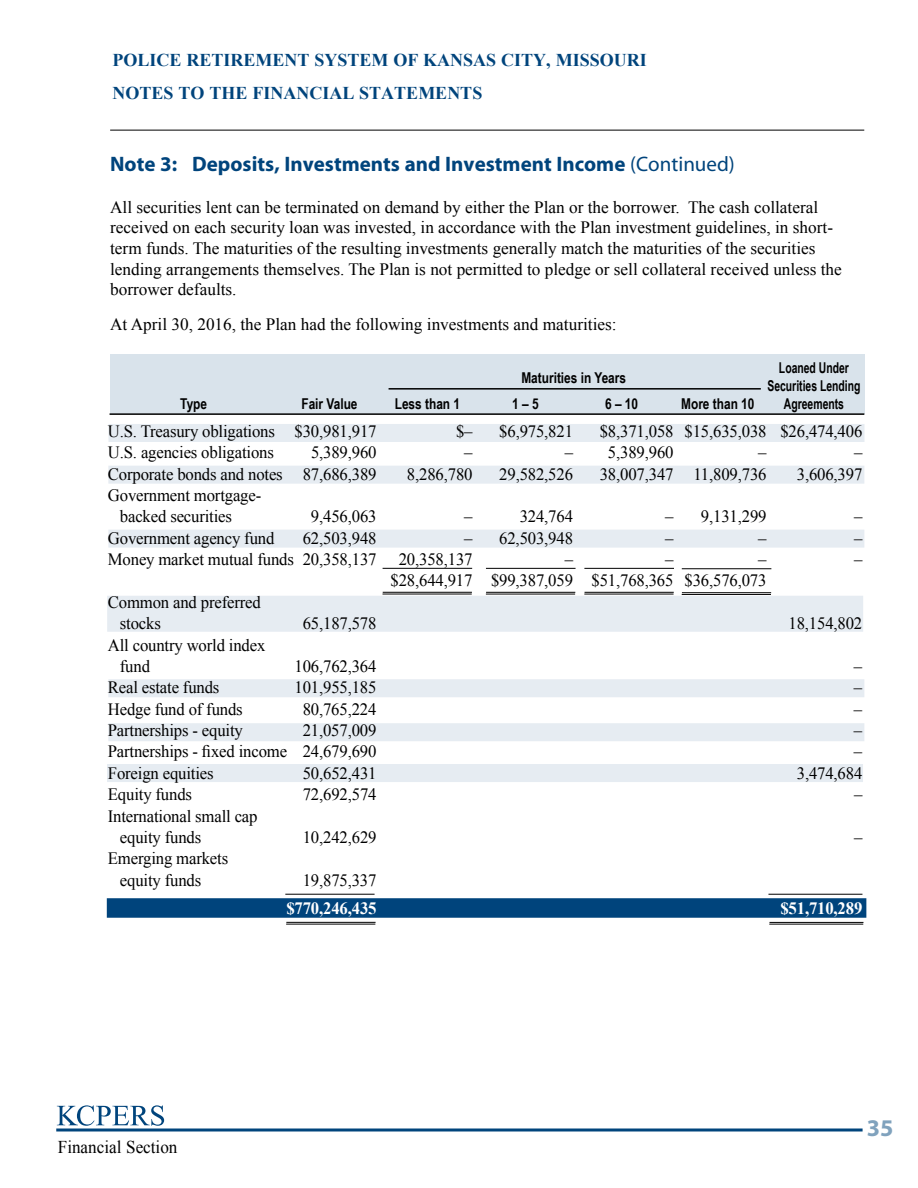
<style>
.page{position:relative;width:918px;height:1188px;background:#fff}
.page>*{position:absolute;margin:0;border:0;box-sizing:border-box;transform-origin:0 0}
.t1{font:700 24px "Myriad";color:#80a2bd}
.t2{font:700 21px "Myriad";color:#00447c}
.t3{font:700 18px/32.4px "Times New Roman";color:#00447c}
.t4{font:18px "Times New Roman";color:#000;scale:.95 1}
.t5{font:17.25px/21.3px "Times New Roman";letter-spacing:-.01em;color:#000}
.t6{font:700 17.25px "Times New Roman";letter-spacing:-.01em;color:#fff}
.t7{font:700 15px "Arial Narrow";color:#000}
.t8{font:700 15px/18px "Arial Narrow";color:#000;text-align:center;scale:.85 1}
.s1{font-weight:400}
</style>
<div class="page">
<svg style="left:57px;top:1105px;width:107px;height:21px"></svg>
<hr style="left:56px;top:1129px;width:807px;height:3px;background:#00447c">
<hr style="left:110px;top:130px;width:754px;height:1px;background:#000">
<div style="left:107px;top:898px;width:759px;height:20px;background:#00447c"></div>
<div style="left:107px;top:764px;width:756px;height:18px;background:#e6ecf2"></div>
<div style="left:109px;top:424px;width:756px;height:18px;background:#e6ecf2"></div>
<div style="left:108px;top:466px;width:756px;height:18px;background:#e6ecf2"></div>
<div style="left:108px;top:530px;width:756px;height:18px;background:#e6ecf2"></div>
<div style="left:108px;top:679px;width:756px;height:18px;background:#e6ecf2"></div>
<div style="left:108px;top:723px;width:756px;height:18px;background:#e6ecf2"></div>
<hr style="left:383px;top:594px;width:89px;height:1px;background:#000">
<hr style="left:383px;top:592px;width:89px;height:1px;background:#000">
<hr style="left:383px;top:568px;width:89px;height:1px;background:#000">
<hr style="left:486px;top:594px;width:89px;height:1px;background:#000">
<hr style="left:486px;top:592px;width:89px;height:1px;background:#000">
<hr style="left:486px;top:568px;width:90px;height:1px;background:#000">
<hr style="left:584px;top:594px;width:90px;height:1px;background:#000">
<hr style="left:585px;top:592px;width:89px;height:1px;background:#000">
<hr style="left:584px;top:568px;width:90px;height:1px;background:#000">
<hr style="left:682px;top:594px;width:89px;height:1px;background:#000">
<hr style="left:682px;top:592px;width:89px;height:1px;background:#000">
<hr style="left:682px;top:568px;width:89px;height:1px;background:#000">
<div style="left:110px;top:354px;width:755px;height:60px;background:#d9e3eb"></div>
<hr style="left:389px;top:388px;width:372px;height:2px;background:#000">
<hr style="left:110px;top:413px;width:754px;height:2px;background:#000">
<div style="left:107px;top:596px;width:756px;height:36px;background:#e6ecf2"></div>
<hr style="left:769px;top:924px;width:94px;height:1px;background:#000">
<hr style="left:769px;top:922px;width:94px;height:1px;background:#000">
<hr style="left:286px;top:924px;width:89px;height:1px;background:#000">
<hr style="left:286px;top:922px;width:90px;height:1px;background:#000">
<hr style="left:768px;top:894px;width:94px;height:1px;background:#000">
<hr style="left:285px;top:894px;width:90px;height:1px;background:#000">
<p class="t3" style="left:112px;top:44px;width:536px">POLICE RETIREMENT SYSTEM OF KANSAS CITY, MISSOURI<br>NOTES</p>
<p class="t3" style="left:178px;top:76px;width:45px">TO THE</p>
<p class="t3" style="left:252px;top:76px;width:24px">FINANCIAL</p>
<p class="t3" style="left:359px;top:76px;width:24px">STATEMENTS</p>
<p class="t2" style="left:110px;top:153px;width:626px">Note 3: Deposits, Investments and Investment Income <span class="s1">(Continued)</span></p>
<p class="t5" style="left:110px;top:196px;width:733px;line-height:20.7px">All securities lent can be terminated on demand by either the Plan or the borrower. The cash collateral received on each security loan was invested, in accordance with the Plan investment guidelines, in short&shy;term funds. The maturities of the resulting investments generally match the maturities of the securities lending arrangements themselves. The Plan is not permitted to pledge or sell collateral received unless the borrower defaults.</p>
<p class="t5" style="left:110px;top:313px;width:508px">At April 30, 2016, the Plan had the following investments and maturities:</p>
<p class="t7" style="left:521px;top:367px;width:106px">Maturities in Years</p>
<p class="t7" style="left:180px;top:392px;width:28px">Type</p>
<p class="t7" style="left:301px;top:392px;width:58px">Fair Value</p>
<p class="t7" style="left:395px;top:392px;width:67px">Less than 1</p>
<p class="t7" style="left:512px;top:392px;width:28px">1 – 5</p>
<p class="t7" style="left:605px;top:392px;width:35px">6 – 10</p>
<p class="t7" style="left:681px;top:392px;width:75px">More than 10</p>
<p class="t8" style="left:767px;top:358px;width:111px">Loaned Under<br>Securities Lending<br>Agreements</p>
<p class="t5" style="left:108px;top:420px;width:270px">U.S. Treasury obligations $30,981,917</p>
<p class="t5" style="left:456px;top:420px;width:18px">$–</p>
<p class="t5" style="left:499px;top:420px;width:75px">$6,975,821</p>
<p class="t5" style="left:600px;top:420px;width:264px">$8,371,058 $15,635,038 $26,474,406</p>
<p class="t5" style="left:108px;top:441px;width:168px">U.S. agencies obligations</p>
<p class="t5" style="left:311px;top:441px;width:67px">5,389,960</p>
<p class="t5" style="left:464px;top:441px;width:10px">–</p>
<p class="t5" style="left:565px;top:441px;width:110px">– 5,389,960</p>
<p class="t5" style="left:758px;top:441px;width:10px">–</p>
<p class="t5" style="left:854px;top:441px;width:10px">–</p>
<p class="t5" style="left:108px;top:463px;width:270px">Corporate bonds and notes 87,686,389</p>
<p class="t5" style="left:407px;top:463px;width:67px">8,286,780</p>
<p class="t5" style="left:499px;top:463px;width:75px">29,582,526</p>
<p class="t5" style="left:600px;top:463px;width:168px">38,007,347 11,809,736</p>
<p class="t5" style="left:797px;top:463px;width:67px">3,606,397</p>
<p class="t5" style="left:120px;top:484px;width:143px;text-indent:-12px">Government mortgage&shy;backed securities</p>
<p class="t5" style="left:311px;top:506px;width:67px">9,456,063</p>
<p class="t5" style="left:464px;top:506px;width:10px">–</p>
<p class="t5" style="left:520px;top:506px;width:55px">324,764</p>
<p class="t5" style="left:665px;top:506px;width:103px">– 9,131,299</p>
<p class="t5" style="left:854px;top:506px;width:10px">–</p>
<p class="t5" style="left:108px;top:527px;width:168px">Government agency fund</p>
<p class="t5" style="left:303px;top:527px;width:75px">62,503,948</p>
<p class="t5" style="left:464px;top:527px;width:110px">– 62,503,948</p>
<p class="t5" style="left:665px;top:527px;width:10px">–</p>
<p class="t5" style="left:758px;top:527px;width:10px">–</p>
<p class="t5" style="left:854px;top:527px;width:10px">–</p>
<p class="t5" style="left:108px;top:548px;width:270px">Money market mutual funds 20,358,137</p>
<p class="t5" style="left:399px;top:548px;width:75px">20,358,137</p>
<p class="t5" style="left:565px;top:548px;width:10px">–</p>
<p class="t5" style="left:665px;top:548px;width:10px">–</p>
<p class="t5" style="left:758px;top:548px;width:10px">–</p>
<p class="t5" style="left:854px;top:548px;width:10px">–</p>
<p class="t5" style="left:391px;top:570px;width:377px">$28,644,917 $99,387,059 $51,768,365 $36,576,073</p>
<p class="t5" style="left:120px;top:591px;width:142px;text-indent:-12px">Common and preferred stocks</p>
<p class="t5" style="left:303px;top:612px;width:75px">65,187,578</p>
<p class="t5" style="left:789px;top:612px;width:75px">18,154,802</p>
<p class="t5" style="left:120px;top:634px;width:147px;text-indent:-12px">All country world index fund</p>
<p class="t5" style="left:295px;top:655px;width:83px">106,762,364</p>
<p class="t5" style="left:854px;top:655px;width:10px">–</p>
<p class="t5" style="left:108px;top:677px;width:113px">Real estate funds</p>
<p class="t5" style="left:295px;top:677px;width:83px">101,955,185</p>
<p class="t5" style="left:854px;top:677px;width:10px">–</p>
<p class="t5" style="left:108px;top:698px;width:136px">Hedge fund of funds</p>
<p class="t5" style="left:303px;top:698px;width:75px">80,765,224</p>
<p class="t5" style="left:854px;top:698px;width:10px">–</p>
<p class="t5" style="left:108px;top:719px;width:137px">Partnerships - equity</p>
<p class="t5" style="left:303px;top:719px;width:75px">21,057,009</p>
<p class="t5" style="left:854px;top:719px;width:10px">–</p>
<p class="t5" style="left:108px;top:741px;width:270px">Partnerships - fixed income 24,679,690</p>
<p class="t5" style="left:854px;top:741px;width:10px">–</p>
<p class="t5" style="left:108px;top:762px;width:107px">Foreign equities</p>
<p class="t5" style="left:303px;top:762px;width:75px">50,652,431</p>
<p class="t5" style="left:797px;top:762px;width:67px">3,474,684</p>
<p class="t5" style="left:108px;top:784px;width:86px">Equity funds</p>
<p class="t5" style="left:303px;top:784px;width:75px">72,692,574</p>
<p class="t5" style="left:854px;top:784px;width:10px">–</p>
<p class="t5" style="left:120px;top:805px;width:139px;text-indent:-12px">International small cap equity funds</p>
<p class="t5" style="left:303px;top:826px;width:75px">10,242,629</p>
<p class="t5" style="left:854px;top:826px;width:10px">–</p>
<p class="t5" style="left:120px;top:848px;width:110px;text-indent:-12px">Emerging markets equity funds</p>
<p class="t5" style="left:303px;top:869px;width:75px">19,875,337</p>
<p class="t6" style="left:286px;top:896px;width:92px">$770,246,435</p>
<p class="t6" style="left:780px;top:896px;width:83px">$51,710,289</p>
<p class="t4" style="left:58px;top:1135px;width:127px">Financial Section</p>
<h1 class="t1" style="left:867px;top:1116px;width:28px">35</h1>
</div>
